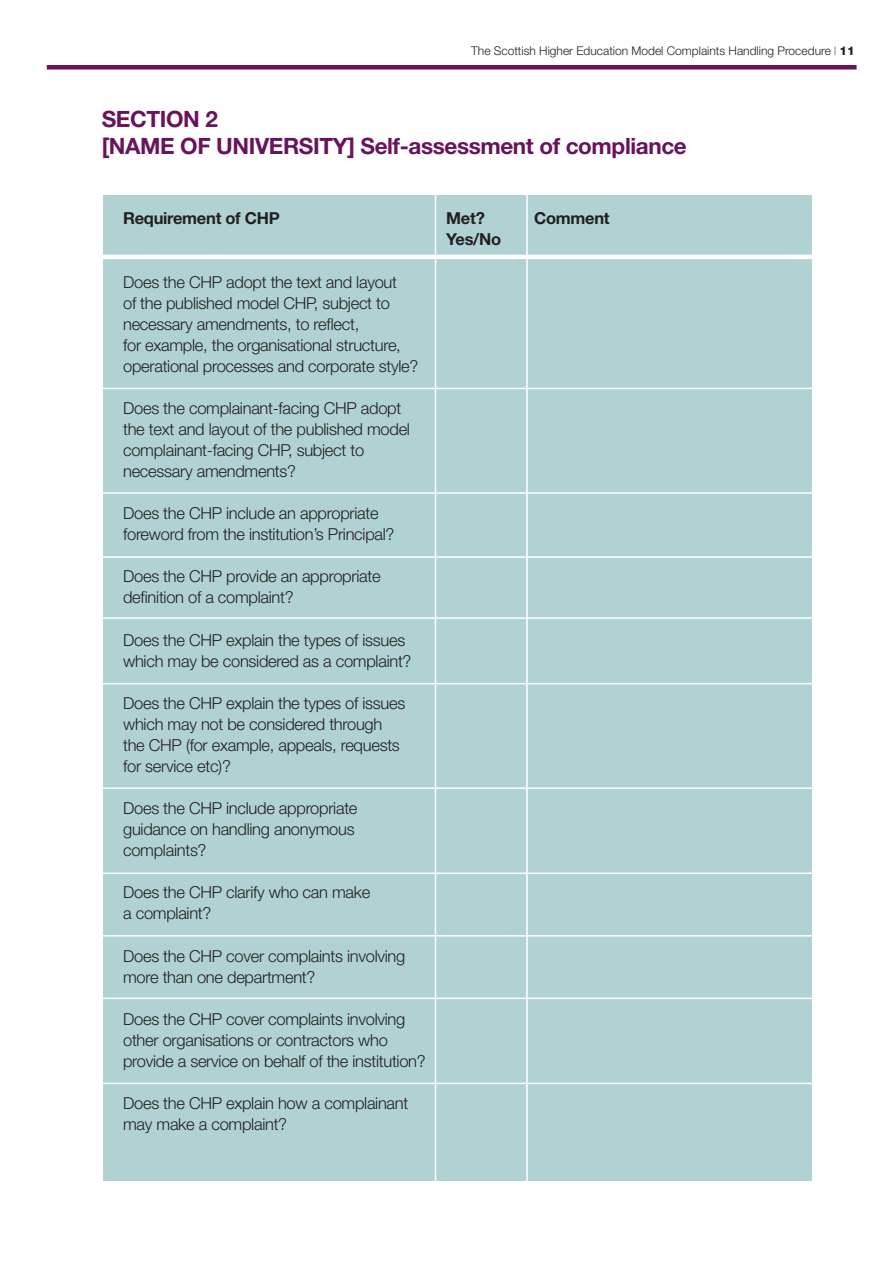
<style>
.page{position:relative;width:893px;height:1263px;background:#fff}
.page>*{position:absolute;margin:0;border:0;box-sizing:border-box;transform-origin:0 0}
.t1{font:700 22.5px/27px "Helvetica Neue";letter-spacing:-.015em;color:#68135b}
.t2{font:300 16.5px/21px "Helvetica Neue";letter-spacing:-.015em;color:#231f20}
.t3{font:700 16.5px "Helvetica Neue";letter-spacing:-.015em;color:#231f20}
.t4{font:300 12px "Helvetica Neue";color:#231f20}
.s1{font-weight:100;color:#68135b}
.s2{font-weight:800}
</style>
<div class="page">
<div style="left:47px;top:65px;width:810px;height:5px;background:#68135b"></div>
<div style="left:103px;top:196px;width:709px;height:985px;background:#b1d2d2"></div>
<hr style="left:98px;top:255px;width:719px;height:4px;background:#fff">
<hr style="left:98px;top:388px;width:719px;height:1px;background:#fff">
<hr style="left:98px;top:492px;width:719px;height:2px;background:#fff">
<hr style="left:98px;top:556px;width:719px;height:2px;background:#fff">
<hr style="left:98px;top:617px;width:719px;height:2px;background:#fff">
<hr style="left:98px;top:683px;width:719px;height:1px;background:#fff">
<hr style="left:98px;top:787px;width:719px;height:2px;background:#fff">
<hr style="left:98px;top:872px;width:719px;height:2px;background:#fff">
<hr style="left:98px;top:935px;width:719px;height:1px;background:#fff">
<hr style="left:98px;top:997px;width:719px;height:2px;background:#fff">
<hr style="left:98px;top:1083px;width:719px;height:1px;background:#fff">
<hr style="left:435px;top:189px;width:1px;height:1028px;background:#fff">
<hr style="left:526px;top:189px;width:2px;height:1028px;background:#fff">
<p class="t4" style="left:471px;top:47px;width:385px">The Scottish Higher Education Model Complaints Handling Procedure <span class="s1">I</span> <span class="s2">11</span></p>
<h1 class="t1" style="left:102px;top:107px;width:587px">SECTION 2<br>[NAME OF UNIVERSITY] Self-assessment of compliance</h1>
<p class="t3" style="left:123px;top:212px;width:158px">Requirement of CHP</p>
<p class="t3" style="left:446px;top:212px;width:40px">Met?</p>
<p class="t3" style="left:534px;top:212px;width:77px">Comment</p>
<p class="t3" style="left:446px;top:233px;width:56px">Yes/No</p>
<p class="t2" style="left:123px;top:273px;width:297px">Does the CHP adopt the text and layout<br>of the published model CHP, subject to necessary amendments, to reflect,<br>for example, the organisational structure, operational processes and corporate style?</p>
<p class="t2" style="left:123px;top:399px;width:288px">Does the complainant-facing CHP adopt the text and layout of the published model complainant-facing CHP, subject to necessary amendments?</p>
<p class="t2" style="left:123px;top:504px;width:273px">Does the CHP include an appropriate foreword from the institution’s Principal?</p>
<p class="t2" style="left:123px;top:567px;width:259px">Does the CHP provide an appropriate definition of a complaint?</p>
<p class="t2" style="left:123px;top:631px;width:290px">Does the CHP explain the types of issues which may be considered as a complaint?</p>
<p class="t2" style="left:123px;top:694px;width:284px">Does the CHP explain the types of issues which may not be considered through the CHP (for example, appeals, requests for service etc)?</p>
<p class="t2" style="left:123px;top:799px;width:236px">Does the CHP include appropriate guidance on handling anonymous complaints?</p>
<p class="t2" style="left:123px;top:883px;width:249px">Does the CHP clarify who can make a complaint?</p>
<p class="t2" style="left:123px;top:947px;width:284px">Does the CHP cover complaints involving more than one department?</p>
<p class="t2" style="left:123px;top:1010px;width:304px">Does the CHP cover complaints involving other organisations or contractors who provide a service on behalf of the institution?</p>
<p class="t2" style="left:123px;top:1094px;width:287px">Does the CHP explain how a complainant may make a complaint?</p>
</div>
